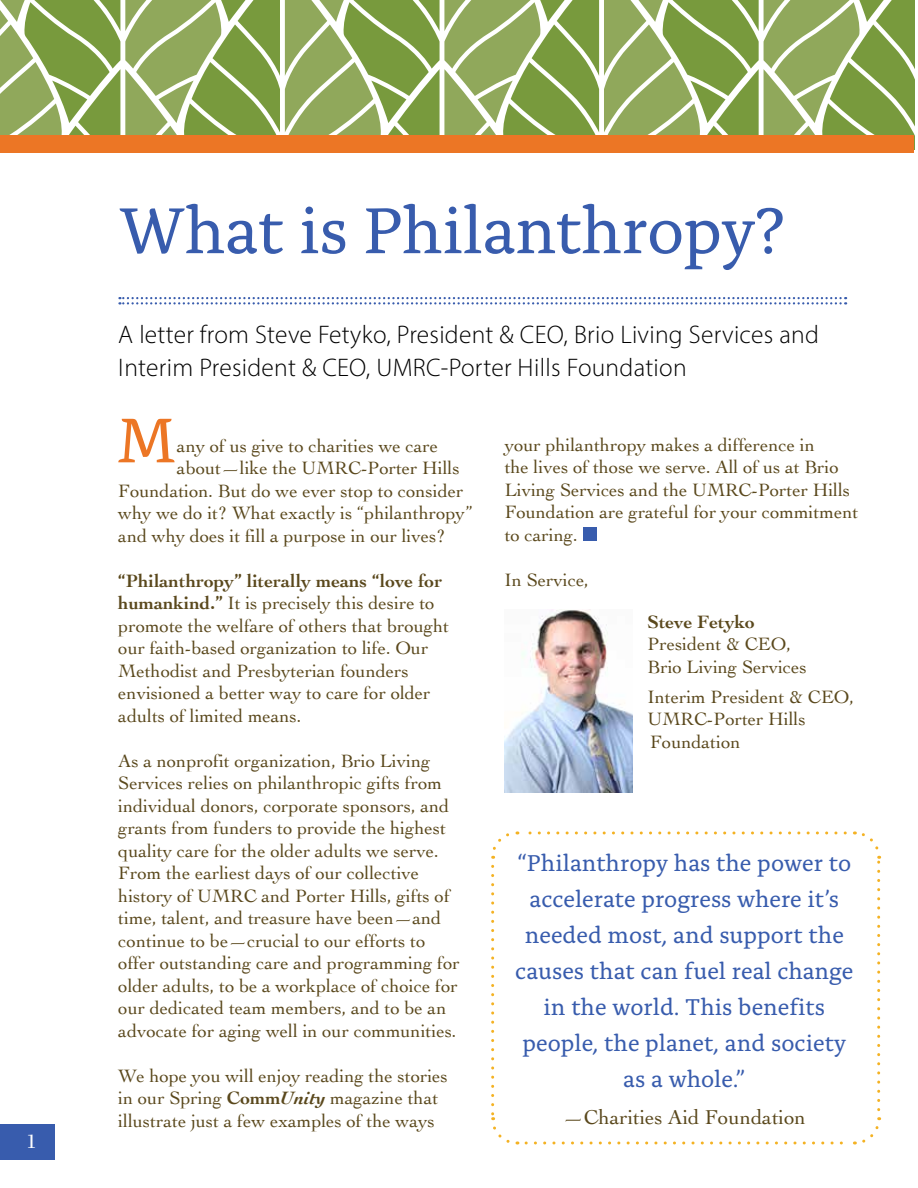
<style>
.page{position:relative;width:918px;height:1188px;background:#fff}
.page>*{position:absolute;margin:0;border:0;box-sizing:border-box;transform-origin:0 0}
.t1{font:67.95px "Alda OTCEV";letter-spacing:-.01em;color:#385cad}
.t2{font:66.15px "Alda OTCEV";color:#ec7625}
.t3{font:300 25.5px/33px "Myriad Pro";letter-spacing:.01em;color:#000}
.t4{font:24px/36px "Alda OTCEV";color:#385cad;text-align:center}
.t5{font:21px "Cochin";color:#5a481c}
.t6{font:21px "Bodoni";color:#fff}
.t7{font:18.75px/22.5px "Cochin";color:#5a481c}
.t8{font:700 18.75px "Cochin";color:#5a481c}
.s1{font-weight:700}
.s2{font-weight:700;font-style:italic}
</style>
<div class="page">
<div style="left:583px;top:527px;width:14px;height:14px;background:#385cad"></div>
<img style="left:505px;top:610px;width:128px;height:183px">
<div style="left:0;top:1124px;width:55px;height:36px;background:#385cad"></div>
<svg style="left:119px;top:297px;width:727px;height:7px"></svg>
<svg style="left:0;top:0;width:915px;height:150px"></svg>
<div style="left:0;top:135px;width:914px;height:18px;background:#ec7625"></div>
<svg style="left:491px;top:866px;width:27px;height:279px"></svg>
<svg style="left:526px;top:1117px;width:356px;height:28px"></svg>
<svg style="left:854px;top:831px;width:27px;height:279px"></svg>
<svg style="left:491px;top:831px;width:354px;height:28px"></svg>
<p class="t6" style="left:26px;top:1129px;width:12px">1</p>
<h1 class="t1" style="left:118px;top:180px;width:667px">What is Philanthropy?</h1>
<h3 class="t3" style="left:118px;top:318px;width:702px">A letter from Steve Fetyko, President &amp; CEO, Brio Living Services and<br>Interim President &amp; CEO, UMRC-Porter Hills Foundation</h3>
<h2 class="t2" style="left:116px;top:391px;width:63px">M</h2>
<p class="t7" style="left:177px;top:434px;width:263px">any of us give to charities we care</p>
<p class="t7" style="left:177px;top:456px;width:284px">about—like the UMRC-Porter Hills</p>
<p class="t7" style="left:118px;top:479px;width:347px">Foundation. But do we ever stop to consider</p>
<p class="t7" style="left:118px;top:501px;width:355px">why we do it? What exactly is “philanthropy”</p>
<p class="t7" style="left:118px;top:524px;width:329px">and why does it fill a purpose in our lives?</p>
<p class="t7" style="left:118px;top:569px;width:332px"><span class="s1">“Philanthropy” literally means “love for humankind.”</span> It is precisely this desire to promote the welfare of others that brought our faith-based organization to life. Our Methodist and Presbyterian founders envisioned a better way to care for older adults of limited means.</p>
<p class="t7" style="left:118px;top:749px;width:343px">As a nonprofit organization, Brio Living Services relies on philanthropic gifts from individual donors, corporate sponsors, and grants from funders to provide the highest quality care for the older adults we serve.<br>From the earliest days of our collective history of UMRC and Porter Hills, gifts of time, talent, and treasure have been—and continue to be—crucial to our efforts to offer outstanding care and programming for older adults, to be a workplace of choice for our dedicated team members, and to be an advocate for aging well in our communities.</p>
<p class="t7" style="left:118px;top:1064px;width:331px">We hope you will enjoy reading the stories in our Spring <span class="s1">Comm</span><span class="s2">Unity</span> magazine that illustrate just a few examples of the ways</p>
<p class="t7" style="left:505px;top:433px;width:355px">your philanthropy makes a difference in<br>the lives of those we serve. All of us at Brio Living Services and the UMRC-Porter Hills Foundation are grateful for your commitment to caring.</p>
<p class="t7" style="left:505px;top:568px;width:86px">In Service,</p>
<p class="t8" style="left:648px;top:609px;width:109px">Steve Fetyko</p>
<p class="t7" style="left:648px;top:632px;width:161px">President &amp; CEO,<br>Brio Living Services</p>
<p class="t7" style="left:648px;top:685px;width:208px">Interim President &amp; CEO,<br>UMRC-Porter Hills<br>Foundation</p>
<p class="t4" style="left:515px;top:843px;width:340px">“Philanthropy has the power to accelerate progress where it’s needed most, and support the causes that can fuel real change in the world. This benefits people, the planet, and society as a whole.”</p>
<p class="t5" style="left:563px;top:1103px;width:245px">—Charities Aid Foundation</p>
</div>
